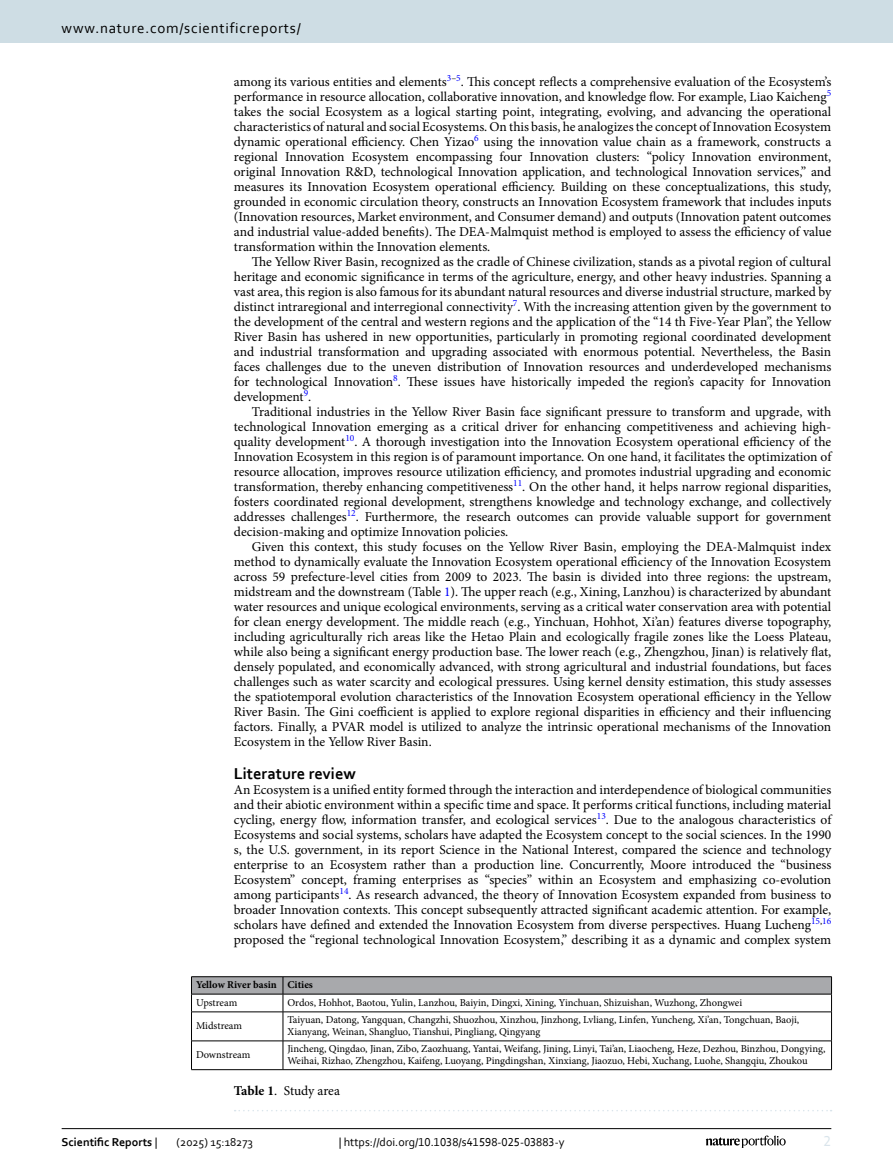
<style>
.page{position:relative;width:893px;height:1174px;background:#fff}
.page>*{position:absolute;margin:0;border:0;box-sizing:border-box;transform-origin:0 0}
.Head_1{font:700 16.5px "Corbel";color:#000}
.t1{font:15px "Corbel";letter-spacing:.05em;color:#000}
.t2{font:15px "Corbel";color:#d9e4eb}
.Body_Text_Indent{font:13.5px/15px "Minion Pro";color:#000;text-align:justify}
.Body_Text{font:13.5px/15px "Minion Pro";color:#000;text-align:justify}
.Table_Caption{font:13.5px "Minion Pro";letter-spacing:-.01em;color:#000}
.t3{font:12px "Corbel";color:#000}
.t4{font:700 12px "Corbel";color:#000}
.Table_Body{font:10.5px/11.2px "Minion Pro";letter-spacing:-.005em;color:#000}
.Table_Head{font:700 10.5px "Minion Pro";color:#000}
.s1{color:#00f}
.s2{font-weight:700}
.s3{font-weight:400}
</style>
<div class="page">
<svg style="left:191px;top:976px;width:641px;height:93px"></svg>
<hr style="left:283px;top:1069px;width:549px;height:1px;background:#000">
<hr style="left:191px;top:1069px;width:92px;height:1px;background:#000">
<svg style="left:235px;top:1110px;width:597px;height:1px"></svg>
<hr style="left:62px;top:1128px;width:769px;height:1px;background:#000">
<svg style="left:706px;top:1135px;width:80px;height:12px"></svg>
<div style="left:0;top:0;width:893px;height:43px;background:#cedde4"></div>
<p class="t1" style="left:62px;top:18px;width:241px">www.nature.com/scientificreports/</p>
<p class="Body_Text_Indent" style="left:234px;top:74px;width:599px">among its various entities and elements<sup>3</sup><sup>–</sup><sup>5</sup>. This concept reflects a comprehensive evaluation of the Ecosystem’s performance in resource allocation, collaborative innovation, and knowledge flow. For example, Liao Kaicheng<sup>5 </sup>takes the social Ecosystem as a logical starting point, integrating, evolving, and advancing the operational characteristics of natural and social Ecosystems. On this basis, he analogizes the concept of Innovation Ecosystem dynamic operational efficiency. Chen Yizao<sup>6</sup> using the innovation value chain as a framework, constructs a regional Innovation Ecosystem encompassing four Innovation clusters: “policy Innovation environment, original Innovation R&amp;D, technological Innovation application, and technological Innovation services,” and measures its Innovation Ecosystem operational efficiency. Building on these conceptualizations, this study, grounded in economic circulation theory, constructs an Innovation Ecosystem framework that includes inputs (Innovation resources, Market environment, and Consumer demand) and outputs (Innovation patent outcomes and industrial value-added benefits). The DEA-Malmquist method is employed to assess the efficiency of value transformation within the Innovation elements.</p>
<p class="Body_Text_Indent" style="left:234px;top:254px;width:599px;text-indent:18px">The Yellow River Basin, recognized as the cradle of Chinese civilization, stands as a pivotal region of cultural heritage and economic significance in terms of the agriculture, energy, and other heavy industries. Spanning a vast area, this region is also famous for its abundant natural resources and diverse industrial structure, marked by distinct intraregional and interregional connectivity<sup>7</sup>. With the increasing attention given by the government to the development of the central and western regions and the application of the “14 th Five-Year Plan”, the Yellow River Basin has ushered in new opportunities, particularly in promoting regional coordinated development and industrial transformation and upgrading associated with enormous potential. Nevertheless, the Basin faces challenges due to the uneven distribution of Innovation resources and underdeveloped mechanisms for technological Innovation<sup>8</sup>. These issues have historically impeded the region’s capacity for Innovation development<sup>9</sup>.</p>
<p class="Body_Text_Indent" style="left:234px;top:404px;width:599px;text-indent:18px">Traditional industries in the Yellow River Basin face significant pressure to transform and upgrade, with technological Innovation emerging as a critical driver for enhancing competitiveness and achieving high&shy;quality development<sup>10</sup>. A thorough investigation into the Innovation Ecosystem operational efficiency of the Innovation Ecosystem in this region is of paramount importance. On one hand, it facilitates the optimization of resource allocation, improves resource utilization efficiency, and promotes industrial upgrading and economic transformation, thereby enhancing competitiveness<sup>11</sup>. On the other hand, it helps narrow regional disparities, fosters coordinated regional development, strengthens knowledge and technology exchange, and collectively addresses challenges<sup>12</sup>. Furthermore, the research outcomes can provide valuable support for government decision-making and optimize Innovation policies.</p>
<p class="Body_Text_Indent" style="left:234px;top:539px;width:599px;text-indent:18px">Given this context, this study focuses on the Yellow River Basin, employing the DEA-Malmquist index method to dynamically evaluate the Innovation Ecosystem operational efficiency of the Innovation Ecosystem across 59 prefecture-level cities from 2009 to 2023. The basin is divided into three regions: the upstream, midstream and the downstream (Table <span class="s1">1</span>). The upper reach (e.g., Xining, Lanzhou) is characterized by abundant water resources and unique ecological environments, serving as a critical water conservation area with potential for clean energy development. The middle reach (e.g., Yinchuan, Hohhot, Xi’an) features diverse topography, including agriculturally rich areas like the Hetao Plain and ecologically fragile zones like the Loess Plateau, while also being a significant energy production base. The lower reach (e.g., Zhengzhou, Jinan) is relatively flat, densely populated, and economically advanced, with strong agricultural and industrial foundations, but faces challenges such as water scarcity and ecological pressures. Using kernel density estimation, this study assesses the spatiotemporal evolution characteristics of the Innovation Ecosystem operational efficiency in the Yellow River Basin. The Gini coefficient is applied to explore regional disparities in efficiency and their influencing factors. Finally, a PVAR model is utilized to analyze the intrinsic operational mechanisms of the Innovation Ecosystem in the Yellow River Basin.</p>
<p class="Head_1" style="left:234px;top:763px;width:124px">Literature review</p>
<p class="Body_Text" style="left:234px;top:782px;width:599px">An Ecosystem is a unified entity formed through the interaction and interdependence of biological communities and their abiotic environment within a specific time and space. It performs critical functions, including material cycling, energy flow, information transfer, and ecological services<sup>13</sup>. Due to the analogous characteristics of Ecosystems and social systems, scholars have adapted the Ecosystem concept to the social sciences. In the 1990 s, the U.S. government, in its report Science in the National Interest, compared the science and technology enterprise to an Ecosystem rather than a production line. Concurrently, Moore introduced the “business Ecosystem” concept, framing enterprises as “species” within an Ecosystem and emphasizing co-evolution among participants<sup>14</sup>. As research advanced, the theory of Innovation Ecosystem expanded from business to broader Innovation contexts. This concept subsequently attracted significant academic attention. For example, scholars have defined and extended the Innovation Ecosystem from diverse perspectives. Huang Lucheng<sup>15</sup><sup>,</sup><sup>16 </sup>proposed the “regional technological Innovation Ecosystem,” describing it as a dynamic and complex system</p>
<p class="Table_Head" style="left:196px;top:977px;width:82px">Yellow River basin</p>
<p class="Table_Head" style="left:287px;top:977px;width:27px">Cities</p>
<p class="Table_Body" style="left:196px;top:996px;width:43px">Upstream</p>
<p class="Table_Body" style="left:287px;top:996px;width:456px">Ordos, Hohhot, Baotou, Yulin, Lanzhou, Baiyin, Dingxi, Xining, Yinchuan, Shizuishan, Wuzhong, Zhongwei</p>
<p class="Table_Body" style="left:196px;top:1020px;width:48px">Midstream</p>
<p class="Table_Body" style="left:287px;top:1014px;width:513px">Taiyuan, Datong, Yangquan, Changzhi, Shuozhou, Xinzhou, Jinzhong, Lvliang, Linfen, Yuncheng, Xi’an, Tongchuan, Baoji,<br>Xianyang, Weinan, Shangluo, Tianshui, Pingliang, Qingyang</p>
<p class="Table_Body" style="left:196px;top:1049px;width:56px">Downstream</p>
<p class="Table_Body" style="left:287px;top:1043px;width:539px">Jincheng, Qingdao, Jinan, Zibo, Zaozhuang, Yantai, Weifang, Jining, Linyi, Tai’an, Liaocheng, Heze, Dezhou, Binzhou, Dongying,<br>Weihai, Rizhao, Zhengzhou, Kaifeng, Luoyang, Pingdingshan, Xinxiang, Jiaozuo, Hebi, Xuchang, Luohe, Shangqiu, Zhoukou</p>
<p class="Table_Caption" style="left:234px;top:1082px;width:108px"><span class="s2">Table 1</span>. Study area</p>
<p class="t4" style="left:62px;top:1134px;width:97px">Scientific Reports <span class="s3">|</span></p>
<p class="t3" style="left:177px;top:1134px;width:78px">(2025) 15:18273</p>
<p class="t3" style="left:339px;top:1134px;width:227px">| https://doi.org/10.1038/s41598-025-03883-y</p>
<p class="t2" style="left:824px;top:1132px;width:9px">2</p>
</div>
